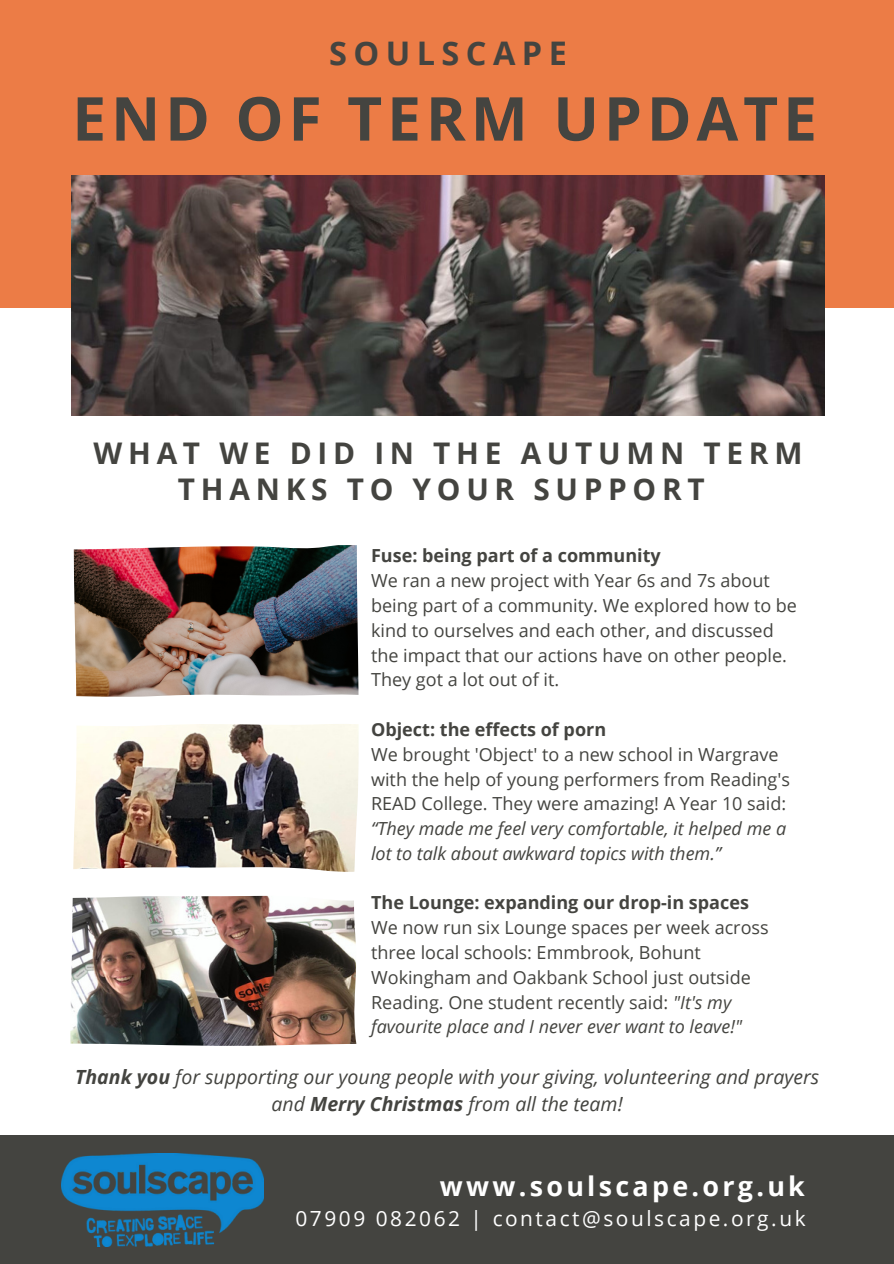
<style>
.page{position:relative;width:894px;height:1264px;background:#fff}
.page>*{position:absolute;margin:0;border:0;box-sizing:border-box;transform-origin:0 0}
.t1{font:700 60.6px "Open Sans";letter-spacing:.08em;color:#444440}
.t2{font:700 32.55px "Open Sans";letter-spacing:.2em;color:#444440}
.t3{font:700 29.85px/36px "Open Sans";letter-spacing:.19em;color:#444440;text-align:center}
.t4{font:700 26.85px "Open Sans";letter-spacing:.12em;color:#fff}
.t5{font:20.85px "Open Sans";letter-spacing:.12em;color:#fff}
.t6{font:italic 19.5px "Open Sans";color:#444440}
.t7{font:18px/24.8px "Open Sans";color:#444440}
.t8{font:700 18px "Open Sans";color:#444440}
.s1{font-style:italic}
.s2{font-weight:700}
</style>
<div class="page">
<div style="left:0;top:0;width:893px;height:307px;background:#ec7c46"></div>
<img style="left:71px;top:176px;width:753px;height:240px">
<div style="left:0;top:1135px;width:893px;height:128px;background:#444440"></div>
<img style="left:62px;top:1153px;width:201px;height:93px">
<img style="left:74px;top:545px;width:284px;height:152px">
<img style="left:73px;top:724px;width:285px;height:148px">
<img style="left:70px;top:895px;width:286px;height:151px">
<p class="t2" style="left:329px;top:30px;width:239px">SOULSCAPE</p>
<p class="t1" style="left:72px;top:76px;width:746px">END OF TERM UPDATE</p>
<p class="t3" style="left:94px;top:434px;width:710px">WHAT WE DID IN THE AUTUMN TERM<br>THANKS TO YOUR SUPPORT</p>
<p class="t8" style="left:371px;top:543px;width:291px">Fuse: being part of a community</p>
<p class="t7" style="left:371px;top:568px;width:427px">We ran a new project with Year 6s and 7s about being part of a community. We explored how to be kind to ourselves and each other, and discussed the impact that our actions have on other people.<br>They got a lot out of it.</p>
<p class="t8" style="left:371px;top:716px;width:236px">Object: the effects of porn</p>
<p class="t7" style="left:371px;top:741px;width:420px">We brought 'Object' to a new school in Wargrave with the help of young performers from Reading's READ College. They were amazing! A Year 10 said: <span class="s1">“They made me feel very comfortable, it helped me a lot to talk about awkward topics with them.”</span></p>
<p class="t8" style="left:371px;top:890px;width:379px">The Lounge: expanding our drop-in spaces</p>
<p class="t7" style="left:371px;top:914px;width:399px">We now run six Lounge spaces per week across three local schools: Emmbrook, Bohunt Wokingham and Oakbank School just outside Reading. One student recently said: <span class="s1">"It's my favourite place and I never ever want to leave!"</span></p>
<p class="t6" style="left:75px;top:1063px;width:745px"><span class="s2">Thank you</span> for supporting our young people with your giving, volunteering and prayers</p>
<p class="t6" style="left:271px;top:1090px;width:352px">and <span class="s2">Merry Christmas</span> from all the team!</p>
<p class="t4" style="left:440px;top:1167px;width:366px">www.soulscape.org.uk</p>
<p class="t5" style="left:295px;top:1204px;width:511px">07909 082062 | contact@soulscape.org.uk</p>
</div>
